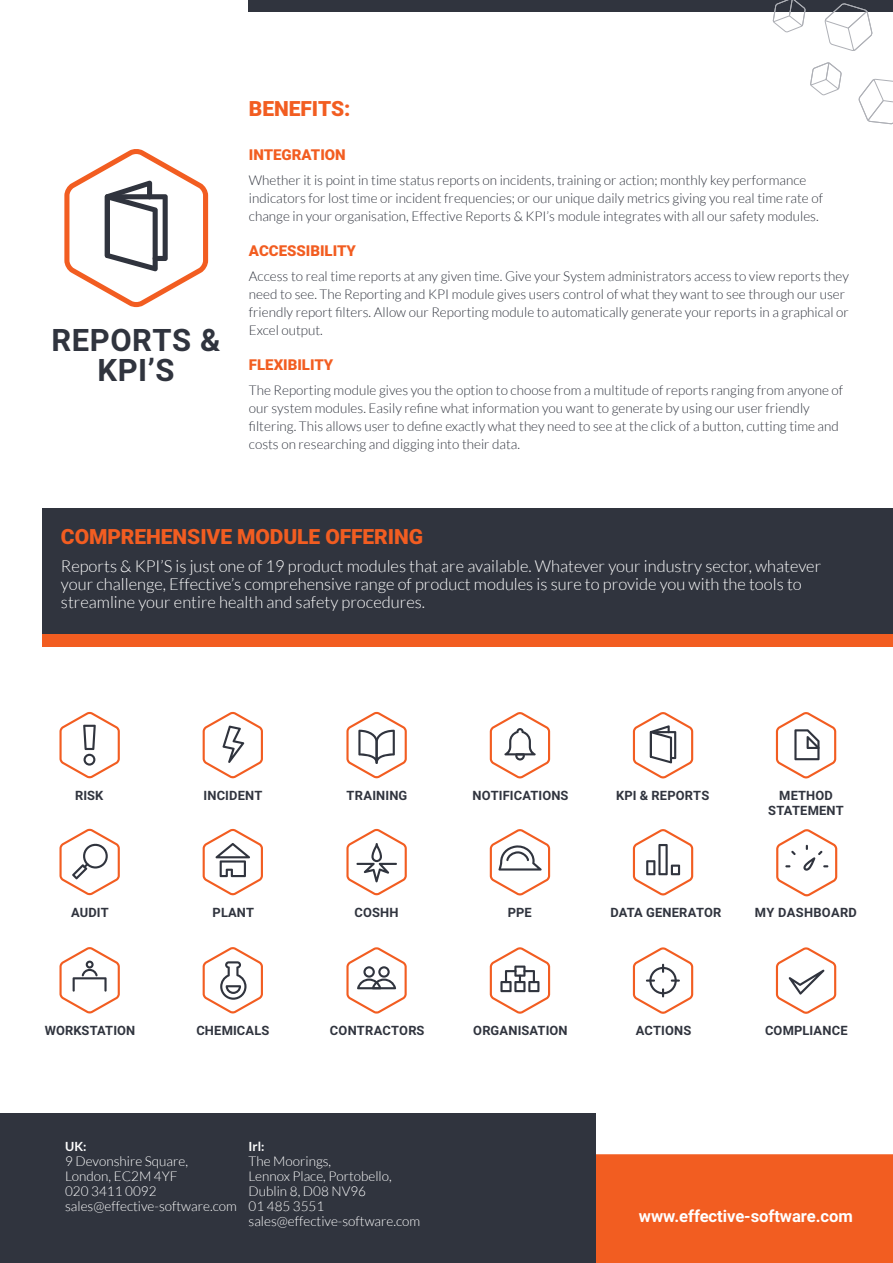
<style>
.page{position:relative;width:893px;height:1263px;background:#fff}
.page>*{position:absolute;margin:0;border:0;box-sizing:border-box;transform-origin:0 0}
.t1{font:700 30.9px/30px "Roboto";letter-spacing:.015em;color:#30343e;text-align:center}
.t2{font:900 21px "Roboto";letter-spacing:-.005em;color:#f25d21}
.t3{font:700 16.65px "Roboto";letter-spacing:-.005em;color:#fff}
.t4{font:300 16.5px/18px "Lato";color:#fff}
.t5{font:900 15px "Roboto";color:#f25d21}
.t6{font:300 13.5px/18px "Lato";color:#30343e}
.t7{font:300 13.5px/15px "Lato";color:#fff}
.t8{font:700 12.9px/15.5px "Roboto";letter-spacing:.01em;color:#30343e;text-align:center}
.t9{font:700 12.6px "Lato";color:#fff}
</style>
<div class="page">
<svg style="left:64px;top:149px;width:144px;height:158px"></svg>
<div style="left:42px;top:508px;width:851px;height:126px;background:#30343e"></div>
<div style="left:42px;top:634px;width:851px;height:12px;background:#f25d21"></div>
<div style="left:249px;top:0;width:644px;height:11px;background:#30343e"></div>
<div style="left:596px;top:1154px;width:297px;height:109px;background:#f25d21"></div>
<div style="left:0;top:1113px;width:596px;height:150px;background:#30343e"></div>
<svg style="left:858px;top:79px;width:35px;height:45px"></svg>
<svg style="left:825px;top:3px;width:47px;height:48px"></svg>
<svg style="left:773px;top:0;width:32px;height:32px"></svg>
<svg style="left:810px;top:62px;width:31px;height:33px"></svg>
<svg style="left:59px;top:828px;width:61px;height:67px"></svg>
<svg style="left:203px;top:947px;width:60px;height:66px"></svg>
<svg style="left:776px;top:712px;width:60px;height:66px"></svg>
<svg style="left:490px;top:947px;width:60px;height:67px"></svg>
<svg style="left:203px;top:712px;width:60px;height:66px"></svg>
<svg style="left:346px;top:829px;width:61px;height:66px"></svg>
<svg style="left:490px;top:712px;width:60px;height:66px"></svg>
<svg style="left:633px;top:829px;width:60px;height:66px"></svg>
<svg style="left:633px;top:947px;width:60px;height:67px"></svg>
<svg style="left:59px;top:712px;width:61px;height:66px"></svg>
<svg style="left:203px;top:829px;width:60px;height:66px"></svg>
<svg style="left:490px;top:829px;width:60px;height:66px"></svg>
<svg style="left:346px;top:712px;width:61px;height:66px"></svg>
<svg style="left:59px;top:947px;width:61px;height:66px"></svg>
<svg style="left:633px;top:712px;width:60px;height:66px"></svg>
<svg style="left:776px;top:947px;width:60px;height:67px"></svg>
<svg style="left:776px;top:829px;width:61px;height:67px"></svg>
<svg style="left:346px;top:947px;width:61px;height:66px"></svg>
<h1 class="t1" style="left:52px;top:324px;width:170px">REPORTS &amp;<br>KPI’S</h1>
<h2 class="t2" style="left:249px;top:94px;width:103px">BENEFITS:</h2>
<p class="t5" style="left:249px;top:144px;width:98px">INTEGRATION</p>
<p class="t6" style="left:249px;top:171px;width:576px">Whether it is point in time status reports on incidents, training or action; monthly key performance indicators for lost time or incident frequencies; or our unique daily metrics giving you real time rate of change in your organisation, Effective Reports &amp; KPI’s module integrates with all our safety modules.</p>
<p class="t5" style="left:249px;top:240px;width:109px">ACCESSIBILITY</p>
<p class="t6" style="left:249px;top:267px;width:601px">Access to real time reports at any given time. Give your System administrators access to view reports they need to see. The Reporting and KPI module gives users control of what they want to see through our user friendly report filters. Allow our Reporting module to automatically generate your reports in a graphical or Excel output.</p>
<p class="t5" style="left:249px;top:354px;width:86px">FLEXIBILITY</p>
<p class="t6" style="left:249px;top:381px;width:596px">The Reporting module gives you the option to choose from a multitude of reports ranging from anyone of our system modules. Easily refine what information you want to generate by using our user friendly filtering. This allows user to define exactly what they need to see at the click of a button, cutting time and costs on researching and digging into their data.</p>
<h2 class="t2" style="left:61px;top:522px;width:364px">COMPREHENSIVE MODULE OFFERING</h2>
<p class="t4" style="left:61px;top:557px;width:762px">Reports &amp; KPI’S is just one of 19 product modules that are available. Whatever your industry sector, whatever your challenge, Effective’s comprehensive range of product modules is sure to provide you with the tools to streamline your entire health and safety procedures.</p>
<p class="t8" style="left:75px;top:787px;width:30px">RISK</p>
<p class="t8" style="left:204px;top:787px;width:60px">INCIDENT</p>
<p class="t8" style="left:347px;top:787px;width:62px">TRAINING</p>
<p class="t8" style="left:472px;top:787px;width:98px">NOTIFICATIONS</p>
<p class="t8" style="left:616px;top:787px;width:95px">KPI &amp; REPORTS</p>
<p class="t8" style="left:768px;top:787px;width:77px">METHOD<br>STATEMENT</p>
<p class="t8" style="left:71px;top:904px;width:39px">AUDIT</p>
<p class="t8" style="left:213px;top:904px;width:43px">PLANT</p>
<p class="t8" style="left:355px;top:904px;width:46px">COSHH</p>
<p class="t8" style="left:508px;top:904px;width:25px">PPE</p>
<p class="t8" style="left:610px;top:904px;width:112px">DATA GENERATOR</p>
<p class="t8" style="left:755px;top:904px;width:103px">MY DASHBOARD</p>
<p class="t8" style="left:45px;top:1022px;width:92px">WORKSTATION</p>
<p class="t8" style="left:636px;top:1022px;width:57px">ACTIONS</p>
<p class="t8" style="left:196px;top:1022px;width:75px">CHEMICALS</p>
<p class="t8" style="left:330px;top:1022px;width:96px">CONTRACTORS</p>
<p class="t8" style="left:473px;top:1022px;width:96px">ORGANISATION</p>
<p class="t8" style="left:765px;top:1022px;width:84px">COMPLIANCE</p>
<p class="t9" style="left:65px;top:1139px;width:23px">UK:</p>
<p class="t7" style="left:65px;top:1153px;width:173px">9 Devonshire Square,<br>London, EC2M 4YF<br>020 3411 0092 sales@effective-software.com</p>
<p class="t9" style="left:249px;top:1139px;width:17px">Irl:</p>
<p class="t7" style="left:249px;top:1153px;width:173px">The Moorings,<br>Lennox Place, Portobello,<br>Dublin 8, D08 NV96<br>01 485 3551 sales@effective-software.com</p>
<p class="t3" style="left:639px;top:1204px;width:215px">www.effective-software.com</p>
</div>
